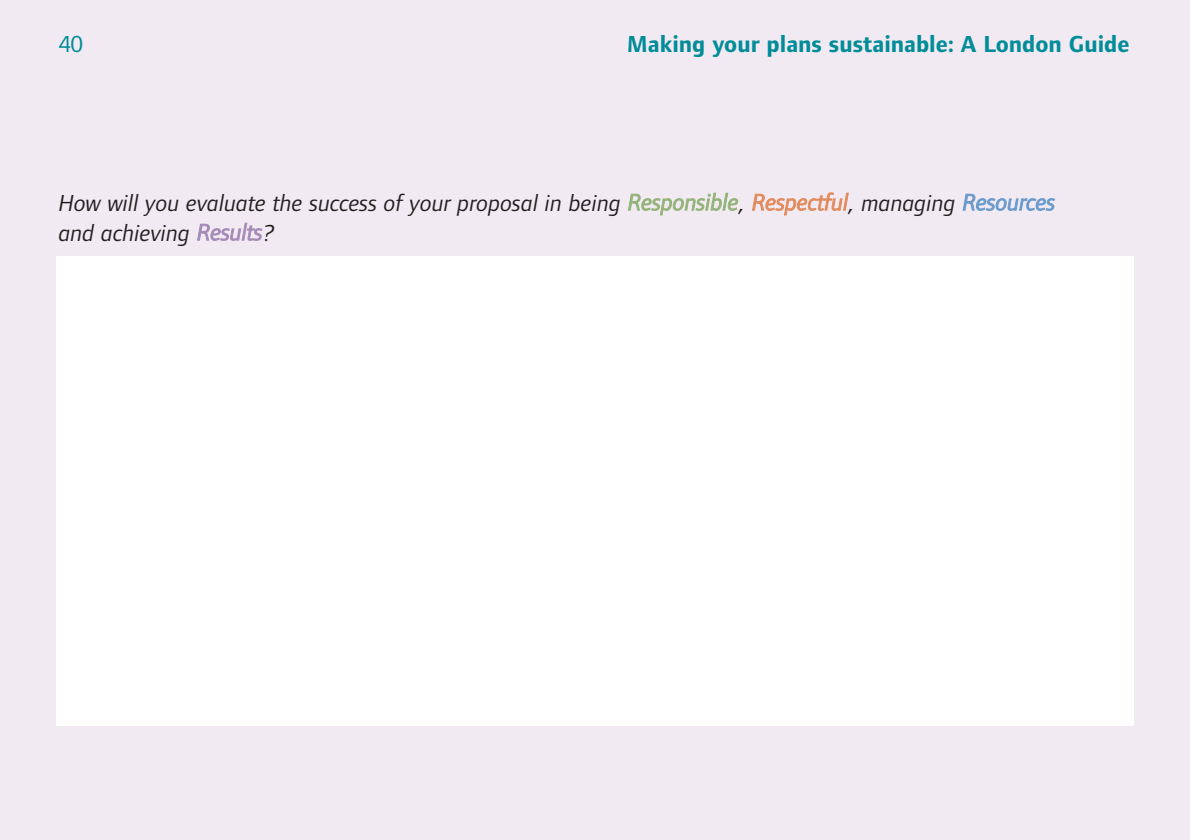
<style>
.page{position:relative;width:1190px;height:840px;background:#f2eaf2}
.page>*{position:absolute;margin:0;border:0;box-sizing:border-box;transform-origin:0 0}
.t1{font:italic 24px/30px "Foundry Form Sans";color:#231f20}
.t2{font:700 24px "Foundry Form Sans";color:#008c99}
.t3{font:24px "Foundry Form Sans";color:#008c99}
.s1{color:#93b47a}
.s2{color:#e28b5d}
.s3{color:#6a9bcc}
.s4{color:#a58cb8}
</style>
<div class="page">
<div style="left:57px;top:256px;width:1077px;height:470px;background:#fff"></div>
<p class="t3" style="left:59px;top:35px;width:25px">40</p>
<p class="t2" style="left:627px;top:35px;width:504px">Making your plans sustainable: A London Guide</p>
<p class="t1" style="left:59px;top:190px;width:998px">How will you evaluate the success of your proposal in being <span class="s1">Responsible</span>, <span class="s2">Respectful</span>, managing <span class="s3">Resources </span>and achieving <span class="s4">Results</span>?</p>
</div>
